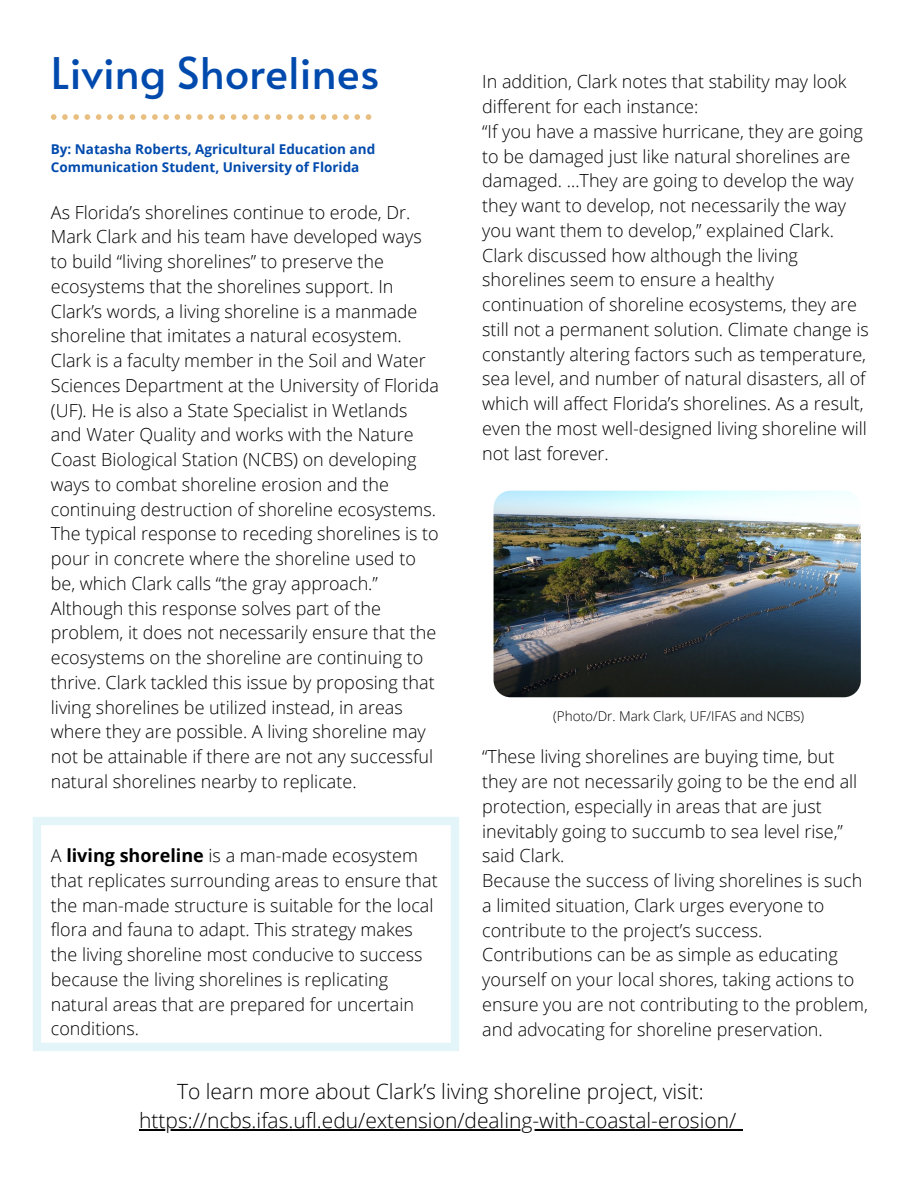
<style>
.page{position:relative;width:918px;height:1188px;background:#fff}
.page>*{position:absolute;margin:0;border:0;box-sizing:border-box;transform-origin:0 0}
.t1{font:43.5px "Alata";color:#004aad}
.t2{font:300 21px/29.2px "Open Sans";color:#000;text-align:center}
.t3{font:300 18px/24.8px "Open Sans";color:#000}
.t4{font:700 13.5px/18px "Open Sans";color:#004aad}
.t5{font:300 13.5px "Open Sans";color:#000}
.s1{font-weight:700}
</style>
<div class="page">
<svg style="left:33px;top:817px;width:426px;height:234px"></svg>
<img style="left:494px;top:491px;width:367px;height:206px;border-radius:17px">
<svg style="left:51px;top:114px;width:320px;height:6px"></svg>
<hr style="left:139px;top:1129px;width:598px;height:2px;background:#000">
<svg style="left:737px;top:1129px;width:6px;height:2px"></svg>
<p class="t1" style="left:51px;top:41px;width:330px">Living Shorelines</p>
<p class="t4" style="left:51px;top:139px;width:326px">By: Natasha Roberts, Agricultural Education and<br>Communication Student, University of Florida</p>
<p class="t3" style="left:51px;top:199px;width:390px">As Florida’s shorelines continue to erode, Dr.<br>Mark Clark and his team have developed ways to build “living shorelines” to preserve the ecosystems that the shorelines support. In Clark’s words, a living shoreline is a manmade shoreline that imitates a natural ecosystem.<br>Clark is a faculty member in the Soil and Water Sciences Department at the University of Florida (UF). He is also a State Specialist in Wetlands and Water Quality and works with the Nature Coast Biological Station (NCBS) on developing ways to combat shoreline erosion and the continuing destruction of shoreline ecosystems.</p>
<p class="t3" style="left:51px;top:521px;width:389px">The typical response to receding shorelines is to pour in concrete where the shoreline used to be, which Clark calls “the gray approach.” Although this response solves part of the problem, it does not necessarily ensure that the ecosystems on the shoreline are continuing to thrive. Clark tackled this issue by proposing that living shorelines be utilized instead, in areas where they are possible. A living shoreline may not be attainable if there are not any successful natural shorelines nearby to replicate.</p>
<p class="t3" style="left:51px;top:843px;width:388px">A <span class="s1">living shoreline</span> is a man-made ecosystem that replicates surrounding areas to ensure that the man-made structure is suitable for the local flora and fauna to adapt. This strategy makes the living shoreline most conducive to success because the living shorelines is replicating natural areas that are prepared for uncertain conditions.</p>
<p class="t3" style="left:482px;top:69px;width:366px">In addition, Clark notes that stability may look different for each instance:</p>
<p class="t3" style="left:482px;top:119px;width:382px">“If you have a massive hurricane, they are going to be damaged just like natural shorelines are damaged. …They are going to develop the way they want to develop, not necessarily the way you want them to develop,” explained Clark.</p>
<p class="t3" style="left:482px;top:242px;width:388px">Clark discussed how although the living shorelines seem to ensure a healthy continuation of shoreline ecosystems, they are still not a permanent solution. Climate change is constantly altering factors such as temperature, sea level, and number of natural disasters, all of which will affect Florida’s shorelines. As a result, even the most well-designed living shoreline will not last forever.</p>
<p class="t5" style="left:553px;top:706px;width:252px">(Photo/Dr. Mark Clark, UF/IFAS and NCBS)</p>
<p class="t3" style="left:482px;top:744px;width:377px">“These living shorelines are buying time, but they are not necessarily going to be the end all protection, especially in areas that are just inevitably going to succumb to sea level rise,” said Clark.</p>
<p class="t3" style="left:482px;top:868px;width:387px">Because the success of living shorelines is such a limited situation, Clark urges everyone to contribute to the project’s success.<br>Contributions can be as simple as educating yourself on your local shores, taking actions to ensure you are not contributing to the problem, and advocating for shoreline preservation.</p>
<p class="t2" style="left:139px;top:1076px;width:599px">To learn more about Clark’s living shoreline project, visit: https://ncbs.ifas.ufl.edu/extension/dealing-with-coastal-erosion/</p>
</div>
